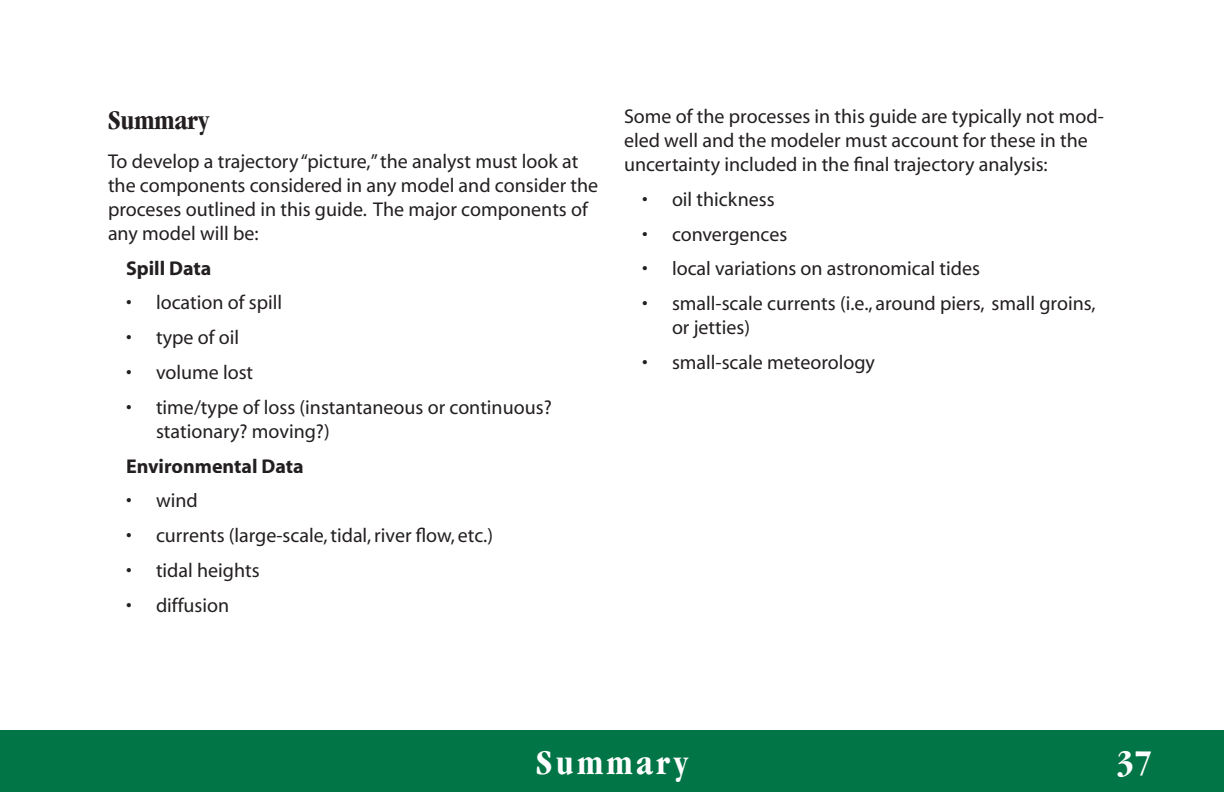
<style>
.page{position:relative;width:1224px;height:792px;background:#fff}
.page>*{position:absolute;margin:0;border:0;box-sizing:border-box;transform-origin:0 0}
.t1{font:700 condensed 36px "Garamond";letter-spacing:.1em;color:#fff}
.t2{font:700 condensed 28px "Garamond";color:#231f20}
.t3{font:20px/24px "Myriad";color:#231f20}
.t4{font:700 20px "Myriad";color:#231f20}
</style>
<div class="page">
<div style="left:0;top:730px;width:1224px;height:62px;background:#017546"></div>
<h2 class="t2" style="left:108px;top:105px;width:103px">Summary</h2>
<p class="t3" style="left:108px;top:150px;width:492px">To develop a trajectory “picture,” the analyst must look at the components considered in any model and consider the proceses outlined in this guide. The major components of any model will be:</p>
<p class="t4" style="left:126px;top:258px;width:87px">Spill Data</p>
<p class="t3" style="left:126px;top:292px;width:158px">• location of spill</p>
<p class="t3" style="left:126px;top:326px;width:115px">• type of oil</p>
<p class="t3" style="left:126px;top:361px;width:129px">• volume lost</p>
<p class="t3" style="left:156px;top:396px;width:397px;text-indent:-30px">• time/type of loss (instantaneous or continuous? stationary? moving?)</p>
<p class="t4" style="left:126px;top:456px;width:179px">Environmental Data</p>
<p class="t3" style="left:126px;top:490px;width:73px">• wind</p>
<p class="t3" style="left:126px;top:524px;width:369px">• currents (large-scale, tidal, river flow, etc.)</p>
<p class="t3" style="left:126px;top:559px;width:135px">• tidal heights</p>
<p class="t3" style="left:126px;top:594px;width:105px">• diffusion</p>
<p class="t3" style="left:624px;top:105px;width:481px">Some of the processes in this guide are typically not mod&shy;eled well and the modeler must account for these in the uncertainty included in the final trajectory analysis:</p>
<p class="t3" style="left:642px;top:188px;width:134px">• oil thickness</p>
<p class="t3" style="left:642px;top:223px;width:147px">• convergences</p>
<p class="t3" style="left:642px;top:258px;width:339px">• local variations on astronomical tides</p>
<p class="t3" style="left:672px;top:292px;width:425px;text-indent:-30px">• small-scale currents (i.e., around piers, small groins, or jetties)</p>
<p class="t3" style="left:642px;top:351px;width:235px">• small-scale meteorology</p>
<h1 class="t1" style="left:536px;top:742px;width:153px">Summary</h1>
<h1 class="t1" style="left:1116px;top:742px;width:37px">37</h1>
</div>
